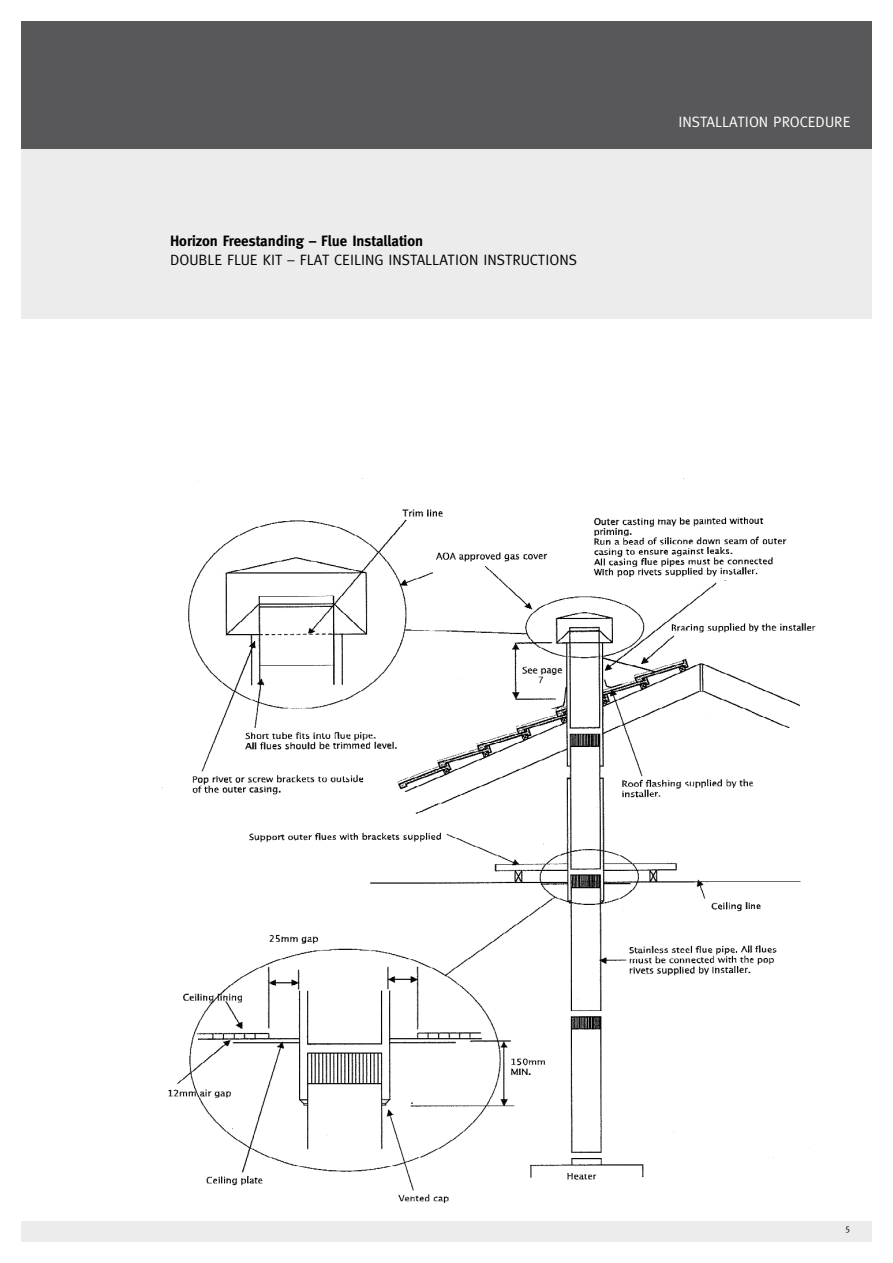
<style>
.page{position:relative;width:893px;height:1263px;background:#fff}
.page>*{position:absolute;margin:0;border:0;box-sizing:border-box;transform-origin:0 0}
.t1{font:15px "Meta";color:#000}
.t2{font:700 15px "Meta";color:#000}
.t3{font:15px "Meta";color:#fff}
.t4{font:9px "Meta";color:#000}
</style>
<div class="page">
<div style="left:21px;top:106px;width:851px;height:1136px;background:#ececed"></div>
<hr style="left:21px;top:1220px;width:851px;height:1px;background:#fff">
<div style="left:21px;top:21px;width:851px;height:128px;background:#58585a"></div>
<div style="left:0;top:319px;width:893px;height:901px;background:#fff"></div>
<img style="left:161px;top:478px;width:655px;height:725px">
<p class="t2" style="left:170px;top:232px;width:255px">Horizon Freestanding – Flue Installation</p>
<p class="t1" style="left:170px;top:251px;width:408px">DOUBLE FLUE KIT – FLAT CEILING INSTALLATION INSTRUCTIONS</p>
<p class="t3" style="left:678px;top:113px;width:173px">INSTALLATION PROCEDURE</p>
<p class="t4" style="left:846px;top:1222px;width:6px">5</p>
</div>
